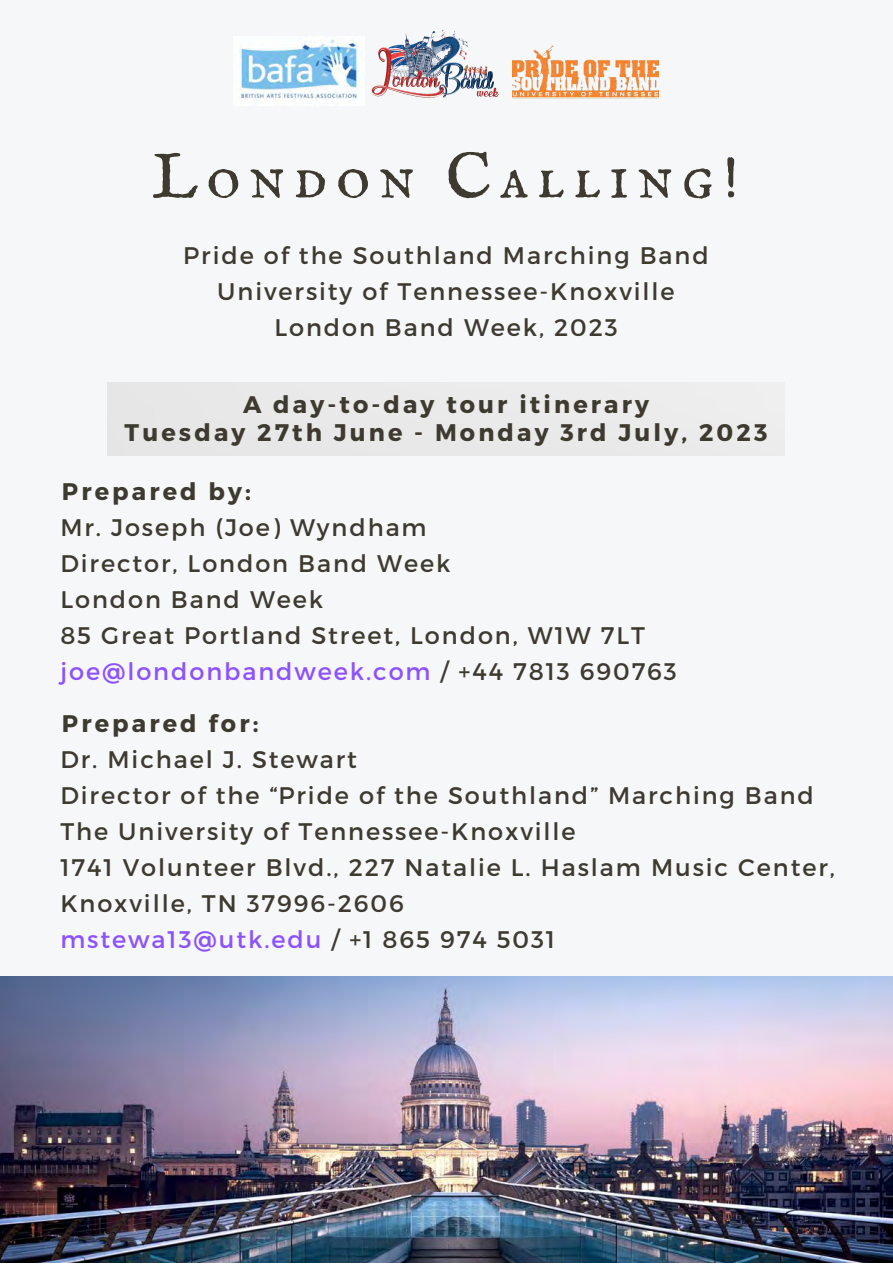
<style>
.page{position:relative;width:893px;height:1264px;background:#fff}
.page>*{position:absolute;margin:0;border:0;box-sizing:border-box;transform-origin:0 0}
.t1{font:64.5px "IM FELL English SC";letter-spacing:.13em;color:#3e3a2f}
.t2{font:24px/36px "Montserrat";letter-spacing:.08em;color:#3e3a2f}
.t3{font:700 24px "Montserrat";letter-spacing:.13em;color:#3e3a2f}
.t4{font:24px "Montserrat";letter-spacing:.08em;color:#8c52ff}
.s1{color:#3e3a2f}
</style>
<div class="page">
<div style="left:0;top:0;width:892px;height:1262px;background:#f6f7f9"></div>
<img style="left:239px;top:40px;width:100px;height:59px">
<img style="left:339px;top:30px;width:190px;height:69px">
<img style="left:512px;top:43px;width:146px;height:55px">
<img style="left:0;top:976px;width:892px;height:286px">
<p class="t1" style="left:152px;top:139px;width:589px">London Calling!</p>
<p class="t2" style="left:183px;top:236px;width:527px">Pride of the Southland Marching Band</p>
<p class="t2" style="left:217px;top:272px;width:459px">University of Tennessee-Knoxville</p>
<p class="t2" style="left:274px;top:308px;width:345px">London Band Week, 2023</p>
<p class="t3" style="left:243px;top:389px;width:407px">A day-to-day tour itinerary</p>
<p class="t3" style="left:125px;top:417px;width:644px">Tuesday 27th June - Monday 3rd July, 2023</p>
<p class="t3" style="left:62px;top:476px;width:190px">Prepared by:</p>
<p class="t2" style="left:60px;top:508px;width:368px">Mr. Joseph (Joe) Wyndham</p>
<p class="t2" style="left:60px;top:544px;width:391px">Director, London Band Week</p>
<p class="t2" style="left:60px;top:580px;width:264px">London Band Week</p>
<p class="t2" style="left:60px;top:616px;width:586px">85 Great Portland Street, London, W1W 7LT</p>
<p class="t4" style="left:60px;top:656px;width:618px">joe@londonbandweek.com <span class="s1">/ +44 7813 690763</span></p>
<p class="t3" style="left:62px;top:707px;width:198px">Prepared for:</p>
<p class="t2" style="left:60px;top:740px;width:298px">Dr. Michael J. Stewart</p>
<p class="t2" style="left:60px;top:776px;width:755px">Director of the “Pride of the Southland” Marching Band</p>
<p class="t2" style="left:60px;top:812px;width:517px">The University of Tennessee-Knoxville</p>
<p class="t2" style="left:60px;top:848px;width:776px">1741 Volunteer Blvd., 227 Natalie L. Haslam Music Center,<br>Knoxville, TN 37996-2606</p>
<p class="t4" style="left:60px;top:924px;width:496px">mstewa13@utk.edu <span class="s1">/ +1 865 974 5031</span></p>
</div>
